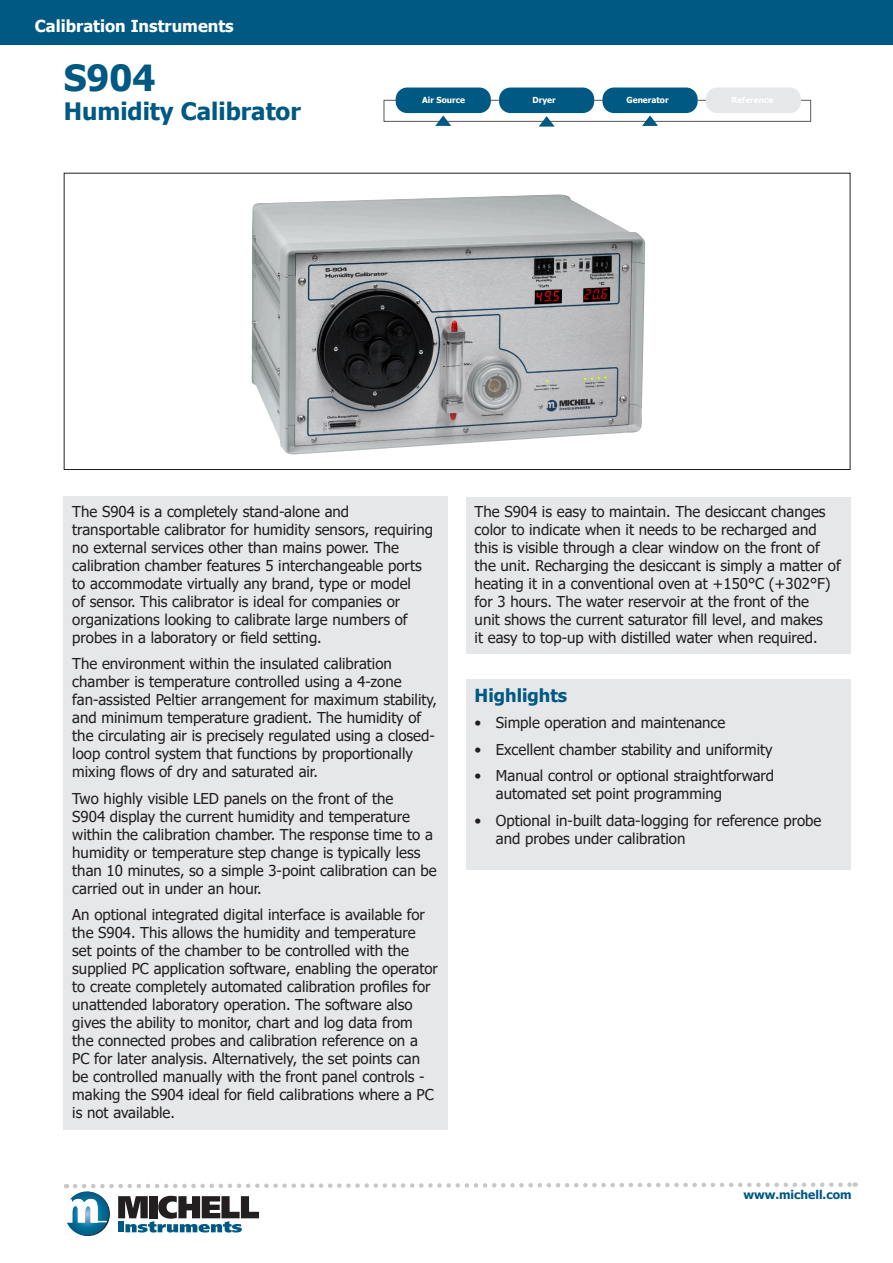
<style>
.page{position:relative;width:893px;height:1263px;background:#fff}
.page>*{position:absolute;margin:0;border:0;box-sizing:border-box;transform-origin:0 0}
.Heading_1{font:700 36px "Tahoma";color:#005983}
.Heading_2{font:700 24px "Tahoma";color:#005983}
.Body_text{font:700 18px "Tahoma";color:#005983}
.t1{font:700 16.5px "Tahoma";color:#fff}
.Body_text-2{font:15px/18px "Tahoma";color:#231f20}
.t2{font:700 12px "Tahoma";color:#005983}
.t3{font:700 8.25px "Tahoma";color:#fff}
</style>
<div class="page">
<svg style="left:66px;top:1182px;width:790px;height:7px"></svg>
<svg style="left:66px;top:1192px;width:44px;height:44px"></svg>
<svg style="left:65px;top:1191px;width:44px;height:44px"></svg>
<svg style="left:118px;top:1196px;width:141px;height:36px"></svg>
<svg style="left:65px;top:1199px;width:42px;height:23px"></svg>
<div style="left:0;top:0;width:893px;height:45px;background:#005983"></div>
<div style="left:384px;top:100px;width:427px;height:22px;border:1px solid #57585a"></div>
<div style="left:396px;top:88px;width:95px;height:25px;background:#005983;border-radius:11px"></div>
<div style="left:499px;top:88px;width:95px;height:25px;background:#005983;border-radius:11px"></div>
<div style="left:602px;top:88px;width:96px;height:25px;background:#005983;border-radius:11px"></div>
<div style="left:706px;top:88px;width:95px;height:25px;background:#e6e7e9;border-radius:11px"></div>
<svg style="left:435px;top:115px;width:16px;height:11px"></svg>
<svg style="left:539px;top:116px;width:16px;height:11px"></svg>
<svg style="left:642px;top:115px;width:16px;height:11px"></svg>
<div style="left:64px;top:497px;width:384px;height:633px;background:#e6e7e9"></div>
<div style="left:466px;top:497px;width:384px;height:157px;background:#e6e7e9"></div>
<img style="left:251px;top:194px;width:395px;height:261px">
<div style="left:466px;top:679px;width:384px;height:191px;background:#e6e7e9"></div>
<p class="t1" style="left:35px;top:14px;width:200px">Calibration Instruments</p>
<p class="Heading_1" style="left:64px;top:53px;width:93px">S904</p>
<p class="Heading_2" style="left:64px;top:95px;width:239px">Humidity Calibrator</p>
<p class="t3" style="left:422px;top:94px;width:44px">Air Source</p>
<p class="t3" style="left:533px;top:94px;width:25px">Dryer</p>
<p class="t3" style="left:627px;top:94px;width:44px">Generator</p>
<p class="t3" style="left:731px;top:94px;width:44px">Reference</p>
<p class="Body_text-2" style="left:72px;top:503px;width:362px">The S904 is a completely stand-alone and transportable calibrator for humidity sensors, requiring no external services other than mains power. The calibration chamber features 5 interchangeable ports to accommodate virtually any brand, type or model<br>of sensor. This calibrator is ideal for companies or organizations looking to calibrate large numbers of probes in a laboratory or field setting.</p>
<p class="Body_text-2" style="left:72px;top:656px;width:366px">The environment within the insulated calibration chamber is temperature controlled using a 4-zone fan-assisted Peltier arrangement for maximum stability, and minimum temperature gradient. The humidity of the circulating air is precisely regulated using a closed&shy;loop control system that functions by proportionally mixing flows of dry and saturated air.</p>
<p class="Body_text-2" style="left:72px;top:790px;width:366px">Two highly visible LED panels on the front of the<br>S904 display the current humidity and temperature within the calibration chamber. The response time to a humidity or temperature step change is typically less than 10 minutes, so a simple 3-point calibration can be carried out in under an hour.</p>
<p class="Body_text-2" style="left:72px;top:907px;width:367px">An optional integrated digital interface is available for the S904. This allows the humidity and temperature set points of the chamber to be controlled with the supplied PC application software, enabling the operator to create completely automated calibration profiles for unattended laboratory operation. The software also gives the ability to monitor, chart and log data from the connected probes and calibration reference on a PC for later analysis. Alternatively, the set points can be controlled manually with the front panel controls - making the S904 ideal for field calibrations where a PC is not available.</p>
<p class="Body_text-2" style="left:475px;top:503px;width:368px">The S904 is easy to maintain. The desiccant changes color to indicate when it needs to be recharged and this is visible through a clear window on the front of the unit. Recharging the desiccant is simply a matter of heating it in a conventional oven at +150°C (+302°F) for 3 hours. The water reservoir at the front of the<br>unit shows the current saturator fill level, and makes<br>it easy to top-up with distilled water when required.</p>
<p class="Body_text" style="left:475px;top:683px;width:94px">Highlights</p>
<p class="Body_text-2" style="left:475px;top:715px;width:252px">• Simple operation and maintenance</p>
<p class="Body_text-2" style="left:475px;top:741px;width:299px">• Excellent chamber stability and uniformity</p>
<p class="Body_text-2" style="left:496px;top:768px;width:280px;text-indent:-21px">• Manual control or optional straightforward automated set point programming</p>
<p class="Body_text-2" style="left:496px;top:812px;width:327px;text-indent:-21px">• Optional in-built data-logging for reference probe and probes under calibration</p>
<p class="t2" style="left:743px;top:1186px;width:110px">www.michell.com</p>
</div>
